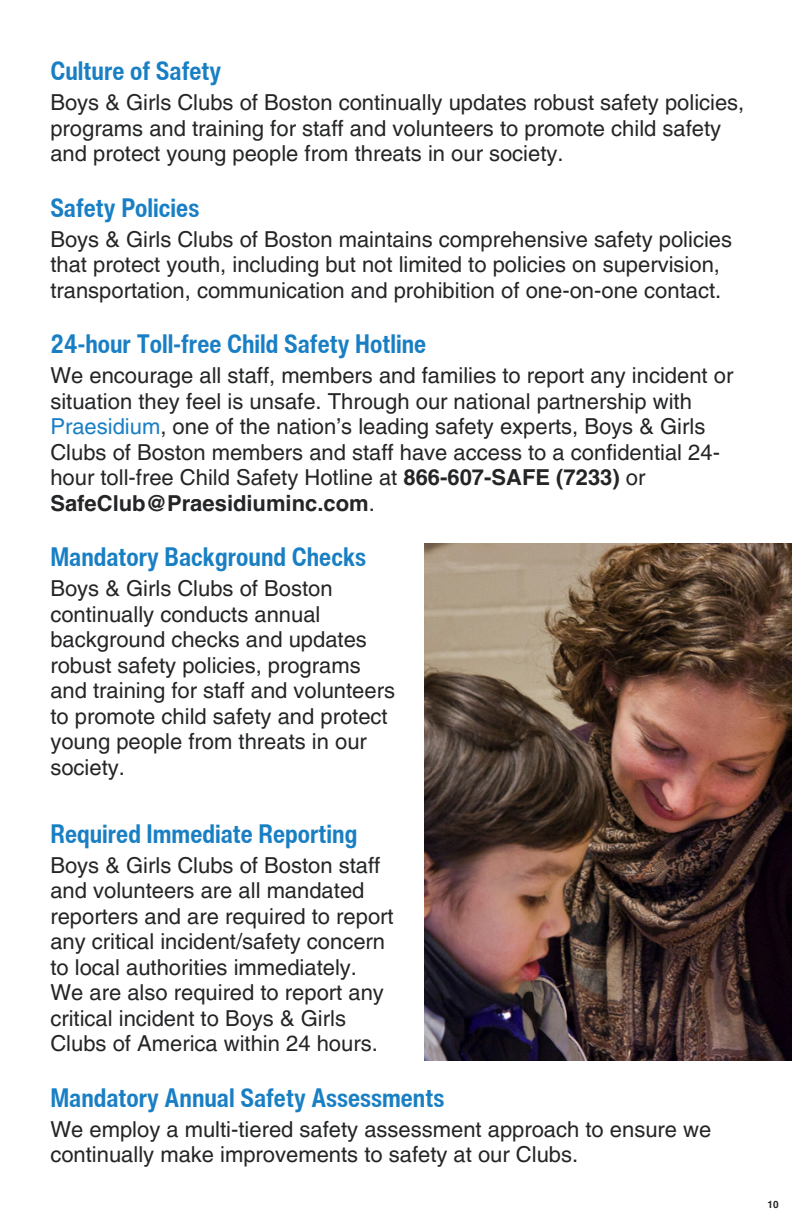
<style>
.page{position:relative;width:792px;height:1224px;background:#fff}
.page>*{position:absolute;margin:0;border:0;box-sizing:border-box;transform-origin:0 0}
.t1{font:700 condensed 26px "Helvetica Now Text";color:#197fc4}
.t2{font:22px/25.6px "Helvetica LT Pro";color:#242527}
.t3{font:700 10px "Helvetica LT Pro";color:#242527}
.s1{color:#197fc4}
.s2{font-weight:700}
</style>
<div class="page">
<img style="left:425px;top:544px;width:367px;height:516px">
<h1 class="t1" style="left:50px;top:51px;width:172px">Culture of Safety</h1>
<p class="t2" style="left:50px;top:92px;width:696px">Boys &amp; Girls Clubs of Boston continually updates robust safety policies, programs and training for staff and volunteers to promote child safety and protect young people from threats in our society.</p>
<h1 class="t1" style="left:50px;top:188px;width:150px">Safety Policies</h1>
<p class="t2" style="left:50px;top:228px;width:683px">Boys &amp; Girls Clubs of Boston maintains comprehensive safety policies that protect youth, including but not limited to policies on supervision, transportation, communication and prohibition of one-on-one contact.</p>
<h1 class="t1" style="left:50px;top:324px;width:377px">24-hour Toll-free Child Safety Hotline</h1>
<p class="t2" style="left:50px;top:365px;width:685px">We encourage all staff, members and families to report any incident or situation they feel is unsafe. Through our national partnership with <span class="s1">Praesidium</span>, one of the nation’s leading safety experts, Boys &amp; Girls Clubs of Boston members and staff have access to a confidential 24- hour toll-free Child Safety Hotline at <span class="s2">866-607-SAFE (7233)</span> or <span class="s2">SafeClub@Praesidiuminc.com</span>.</p>
<h1 class="t1" style="left:50px;top:537px;width:317px">Mandatory Background Checks</h1>
<p class="t2" style="left:50px;top:578px;width:346px">Boys &amp; Girls Clubs of Boston continually conducts annual background checks and updates robust safety policies, programs and training for staff and volunteers to promote child safety and protect young people from threats in our society.</p>
<p class="t1" style="left:50px;top:814px;width:308px">Required Immediate Reporting</p>
<p class="t2" style="left:50px;top:854px;width:345px">Boys &amp; Girls Clubs of Boston staff and volunteers are all mandated reporters and are required to report any critical incident/safety concern to local authorities immediately.<br>We are also required to report any critical incident to Boys &amp; Girls Clubs of America within 24 hours.</p>
<h1 class="t1" style="left:50px;top:1078px;width:395px">Mandatory Annual Safety Assessments</h1>
<p class="t2" style="left:50px;top:1118px;width:663px">We employ a multi-tiered safety assessment approach to ensure we continually make improvements to safety at our Clubs.</p>
<p class="t3" style="left:768px;top:1201px;width:13px">10</p>
</div>
